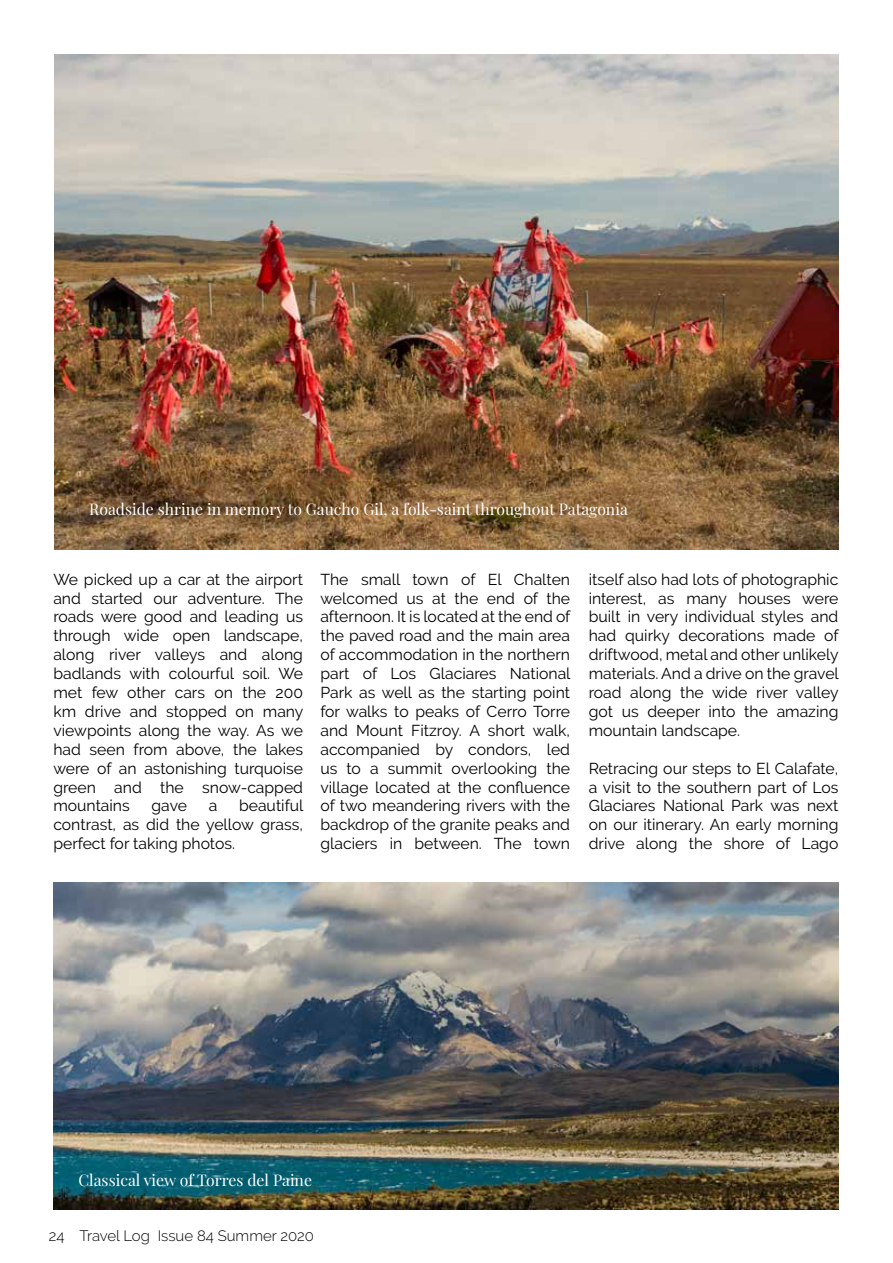
<style>
.page{position:relative;width:893px;height:1263px;background:#fff}
.page>*{position:absolute;margin:0;border:0;box-sizing:border-box;transform-origin:0 0}
.t1{font:15.75px/18.9px "Raleway";color:#000;text-align:justify}
.t2{font:15.75px "Playfair Display";color:#fff}
.t3{font:300 15px "Raleway";color:#000}
</style>
<div class="page">
<img style="left:54px;top:54px;width:785px;height:495px">
<img style="left:53px;top:882px;width:785px;height:327px">
<p class="t2" style="left:89px;top:496px;width:540px">Roadside shrine in memory to Gaucho Gil, a folk-saint throughout Patagonia</p>
<p class="t1" style="left:53px;top:570px;width:252px">We picked up a car at the airport and started our adventure. The roads were good and leading us through wide open landscape, along river valleys and along badlands with colourful soil. We met few other cars on the 200 km drive and stopped on many viewpoints along the way. As we had seen from above, the lakes were of an astonishing turquoise green and the snow-capped mountains</p>
<p class="t1" style="left:53px;top:796px;width:252px;text-indent:186px">beautiful contrast, as did the yellow grass, perfect for taking photos.</p>
<p class="t1" style="left:152px;top:796px;width:37px">gave</p>
<p class="t1" style="left:209px;top:796px;width:10px">a</p>
<p class="t1" style="left:320px;top:570px;width:252px">The small town of El Chalten welcomed us at the end of the afternoon. It is located at the end of the paved road and the main area of accommodation in the northern part of Los Glaciares National Park as well as the starting point for walks to peaks of Cerro Torre and Mount Fitzroy. A short walk, accompanied by condors, led us to a summit overlooking the village located at the confluence of two meandering rivers with the backdrop of the granite peaks and glaciers in between. The town</p>
<p class="t1" style="left:589px;top:570px;width:252px">itself also had lots of photographic interest, as many houses were built in very individual styles and had quirky decorations made of driftwood, metal and other unlikely materials. And a drive on the gravel road along the wide river valley got us deeper into the amazing mountain landscape.</p>
<p class="t1" style="left:589px;top:759px;width:251px">Retracing our steps to El Calafate, a visit to the southern part of Los Glaciares National Park was next on our itinerary. An early morning drive along the shore of Lago</p>
<p class="t2" style="left:78px;top:1168px;width:235px">Classical view of Torres del Paine</p>
<p class="t3" style="left:49px;top:1227px;width:267px">24 Travel Log Issue 84 Summer 2020</p>
</div>
